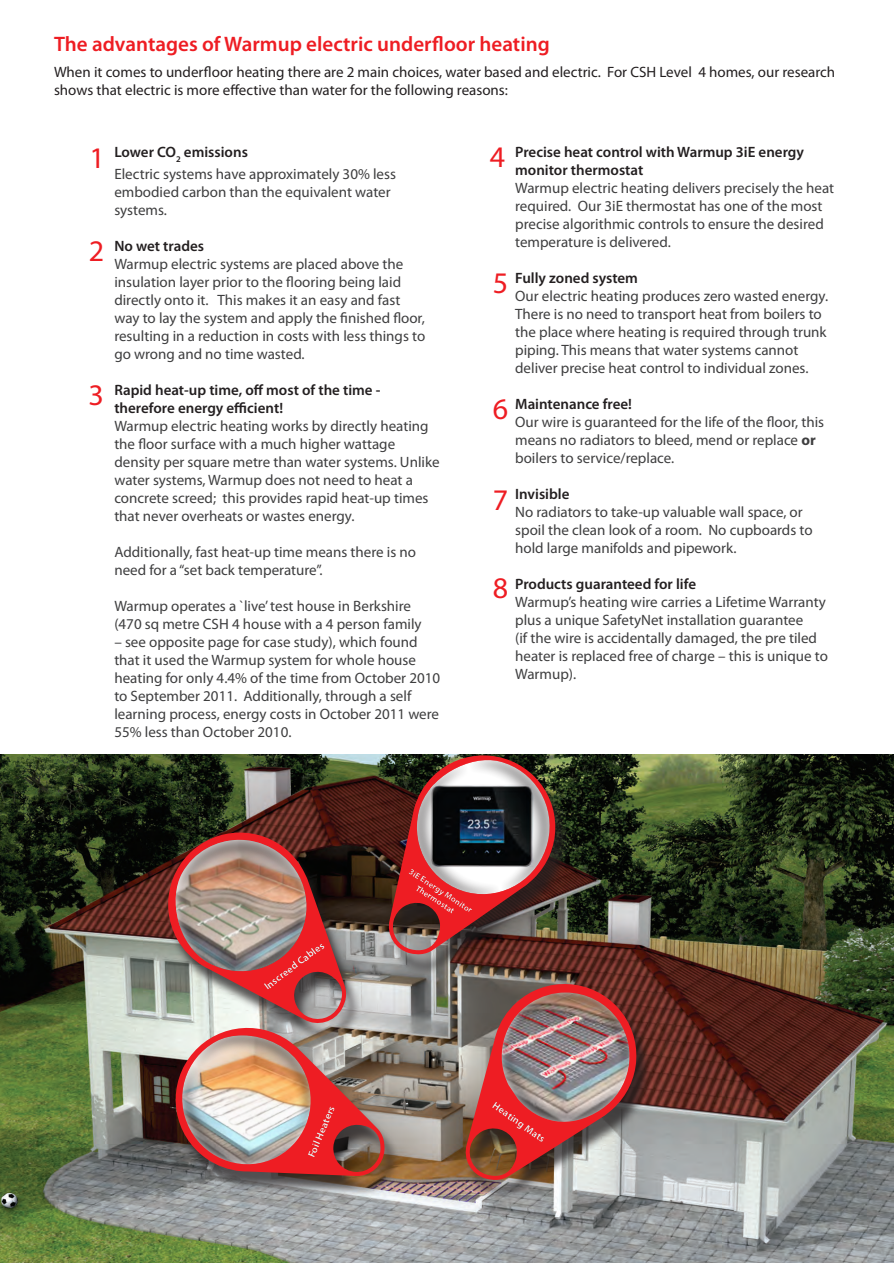
<style>
.page{position:relative;width:896px;height:1263px;background:#fff}
.page>*{position:absolute;margin:0;border:0;box-sizing:border-box;transform-origin:0 0}
.t1{font:30px "Myriad Pro";color:#ee1d23}
.t2{font:600 21px "Myriad Pro";color:#ee1d23}
.t3{font:15px/18px "Myriad Pro";color:#3e3e3f}
.t4{font:600 15px/18px "Myriad Pro";color:#231f20}
.t5{font:15px/18px "Myriad Pro";color:#231f20}
.t6{font:700 10.5px "Myriad Pro";color:#fff}
.t7{font:700 8.7px/10.4px "Myriad Pro";color:#fff;text-align:center}
.s1{font-weight:700}
</style>
<div class="page">
<img style="left:0;top:754px;width:893px;height:509px">
<div style="left:465px;top:989px;width:186px;height:212px;background:#231f20;opacity:.75"></div>
<div style="left:175px;top:1033px;width:225px;height:164px;background:#231f20;opacity:.75"></div>
<img style="left:150px;top:754px;width:507px;height:433px">
<p class="t2" style="left:54px;top:30px;width:497px">The advantages of Warmup electric underfloor heating</p>
<p class="t5" style="left:54px;top:63px;width:782px">When it comes to underfloor heating there are 2 main choices, water based and electric. For CSH Level 4 homes, our research shows that electric is more effective than water for the following reasons:</p>
<p class="t4" style="left:114px;top:142px;width:135px">Lower CO<sub>2</sub> emissions</p>
<p class="t3" style="left:114px;top:165px;width:283px">Electric systems have approximately 30% less embodied carbon than the equivalent water systems.</p>
<p class="t4" style="left:114px;top:236px;width:91px">No wet trades</p>
<p class="t3" style="left:114px;top:255px;width:312px">Warmup electric systems are placed above the insulation layer prior to the flooring being laid directly onto it. This makes it an easy and fast way to lay the system and apply the finished floor, resulting in a reduction in costs with less things to go wrong and no time wasted.</p>
<p class="t4" style="left:114px;top:380px;width:268px">Rapid heat-up time, off most of the time - therefore energy efficient!</p>
<p class="t3" style="left:114px;top:417px;width:327px">Warmup electric heating works by directly heating the floor surface with a much higher wattage density per square metre than water systems. Unlike water systems, Warmup does not need to heat a concrete screed; this provides rapid heat-up times that never overheats or wastes energy.</p>
<p class="t3" style="left:114px;top:543px;width:303px">Additionally, fast heat-up time means there is no need for a “set back temperature”.</p>
<p class="t3" style="left:114px;top:597px;width:309px">Warmup operates a `live’ test house in Berkshire (470 sq metre CSH 4 house with a 4 person family</p>
<p class="t3" style="left:114px;top:633px;width:327px">– see opposite page for case study), which found that it used the Warmup system for whole house heating for only 4.4% of the time from October 2010 to September 2011. Additionally, through a self learning process, energy costs in October 2011 were 55% less than October 2010.</p>
<p class="t1" style="left:89px;top:140px;width:17px">1</p>
<p class="t1" style="left:489px;top:139px;width:17px">4</p>
<p class="t1" style="left:89px;top:232px;width:17px">2</p>
<p class="t1" style="left:492px;top:265px;width:17px">5</p>
<p class="t1" style="left:89px;top:377px;width:17px">3</p>
<p class="t1" style="left:492px;top:391px;width:17px">6</p>
<p class="t1" style="left:492px;top:481px;width:17px">7</p>
<p class="t1" style="left:492px;top:570px;width:17px">8</p>
<p class="t4" style="left:515px;top:142px;width:290px">Precise heat control with Warmup 3iE energy monitor thermostat</p>
<p class="t3" style="left:515px;top:178px;width:320px">Warmup electric heating delivers precisely the heat required. Our 3iE thermostat has one of the most precise algorithmic controls to ensure the desired temperature is delivered.</p>
<p class="t4" style="left:515px;top:268px;width:124px">Fully zoned system</p>
<p class="t3" style="left:515px;top:286px;width:314px">Our electric heating produces zero wasted energy.<br>There is no need to transport heat from boilers to the place where heating is required through trunk piping. This means that water systems cannot deliver precise heat control to individual zones.</p>
<p class="t4" style="left:515px;top:394px;width:118px">Maintenance free!</p>
<p class="t3" style="left:515px;top:412px;width:310px">Our wire is guaranteed for the life of the floor, this means no radiators to bleed, mend or replace <span class="s1">or </span>boilers to service/replace.</p>
<p class="t4" style="left:515px;top:484px;width:56px">Invisible</p>
<p class="t3" style="left:515px;top:502px;width:299px">No radiators to take-up valuable wall space, or spoil the clean look of a room. No cupboards to hold large manifolds and pipework.</p>
<p class="t4" style="left:515px;top:574px;width:182px">Products guaranteed for life</p>
<p class="t3" style="left:515px;top:592px;width:314px">Warmup’s heating wire carries a Lifetime Warranty plus a unique SafetyNet installation guarantee<br>(if the wire is accidentally damaged, the pre tiled heater is replaced free of charge – this is unique to Warmup).</p>
<p class="t6" style="left:261px;top:982px;width:74px;rotate:-37deg">Inscreed Cables</p>
<p class="t7" style="left:413px;top:866px;width:75px;rotate:33deg">3iE Energy Monitor<br>Thermostat</p>
<p class="t6" style="left:304px;top:1154px;width:57px;rotate:-67deg">Foil Heaters</p>
<p class="t6" style="left:497px;top:1098px;width:63px;rotate:35deg">Heating Mats</p>
</div>
